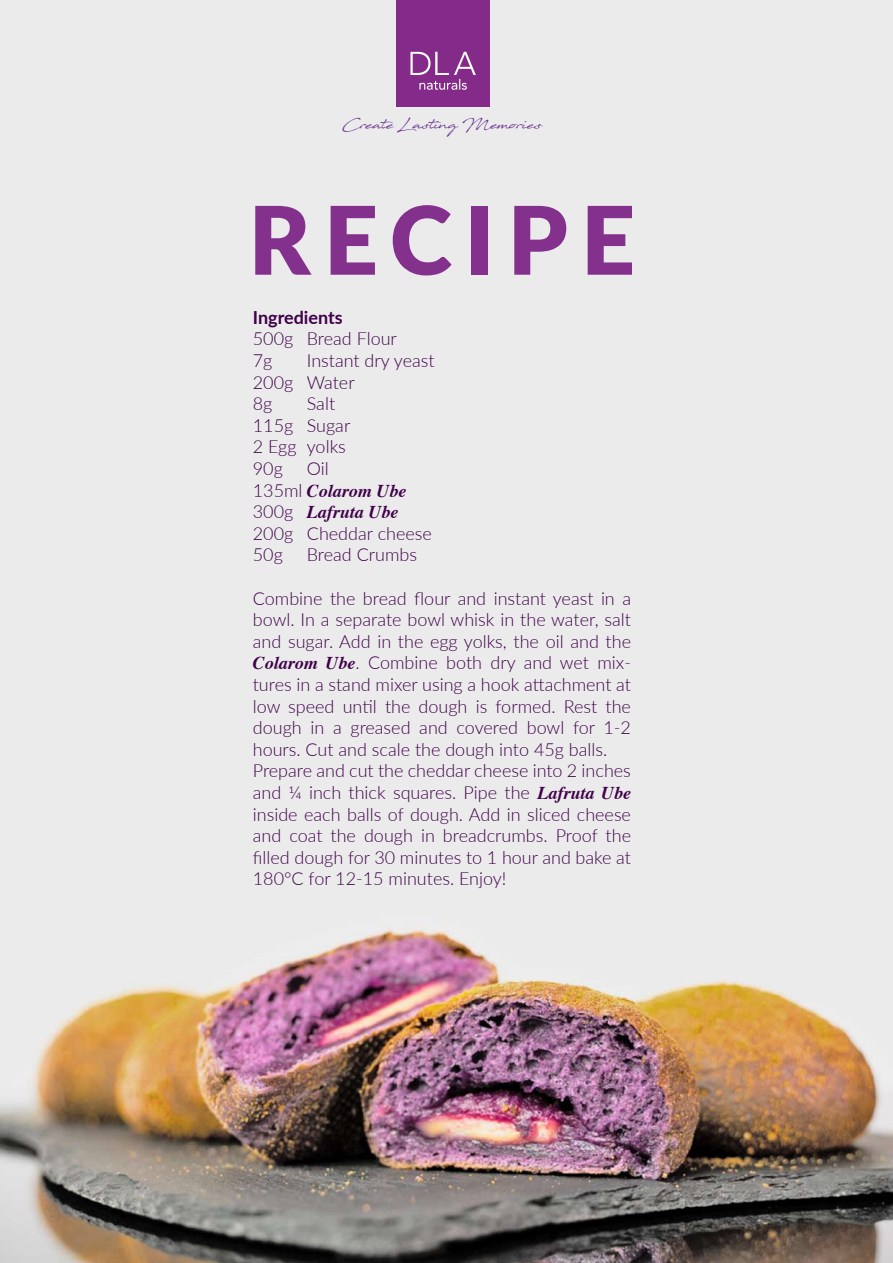
<style>
.page{position:relative;width:893px;height:1263px;background:#fff}
.page>*{position:absolute;margin:0;border:0;box-sizing:border-box;transform-origin:0 0}
.t1{font:900 94.5px "Lato";letter-spacing:.14em;color:#84318d}
.t2{font:300 18px/21.6px "Lato";color:#40004a}
.t3{font:italic 700 18px/21.6px "Times";color:#40004a}
.t4{font:700 18px "Lato";color:#40004a}
.t5{font:13.5px "Javacom";color:#662d8d}
.s1{font-family:"Lato";font-weight:300;font-style:normal}
.s2{font-family:"Times";font-weight:700;font-style:italic}
</style>
<div class="page">
<img style="left:0;top:0;width:893px;height:1263px">
<img style="left:396px;top:0;width:93px;height:107px">
<p class="t5" style="left:342px;top:116px;width:201px">Create Lasting Memories</p>
<h1 class="t1" style="left:249px;top:169px;width:388px">RECIPE</h1>
<p class="t4" style="left:253px;top:304px;width:91px">Ingredients</p>
<p class="t2" style="left:253px;top:327px;width:146px">500g Bread Flour<br>7g</p>
<p class="t2" style="left:253px;top:349px;width:183px;text-indent:54px">Instant dry yeast<br>200g Water<br>8g</p>
<p class="t2" style="left:253px;top:392px;width:99px;text-indent:54px">Salt<br>115g Sugar<br>2 Egg yolks<br>90g</p>
<p class="t2" style="left:307px;top:457px;width:24px">Oil</p>
<p class="t3" style="left:253px;top:478px;width:155px"><span class="s1">135ml</span> Colarom Ube<br><span class="s1">300g</span> Lafruta Ube</p>
<p class="t2" style="left:253px;top:522px;width:181px">200g Cheddar cheese<br>50g</p>
<p class="t2" style="left:307px;top:543px;width:112px">Bread Crumbs</p>
<p class="t2" style="left:253px;top:587px;width:380px">Combine the bread flour and instant yeast in a bowl. In a separate bowl whisk in the water, salt and sugar. Add in the egg yolks, the oil and the <span class="s2">Colarom Ube</span>. Combine both dry and wet mix&shy;tures in a stand mixer using a hook attachment at low speed until the dough is formed. Rest the dough in a greased and covered bowl for 1-2 hours. Cut and scale the dough into 45g balls.<br>Prepare and cut the cheddar cheese into 2 inches and ¼ inch thick squares. Pipe the <span class="s2">Lafruta Ube </span>inside each balls of dough. Add in sliced cheese and coat the dough in breadcrumbs. Proof the filled dough for 30 minutes to 1 hour and bake at 180°C for 12-15 minutes. Enjoy!</p>
</div>
